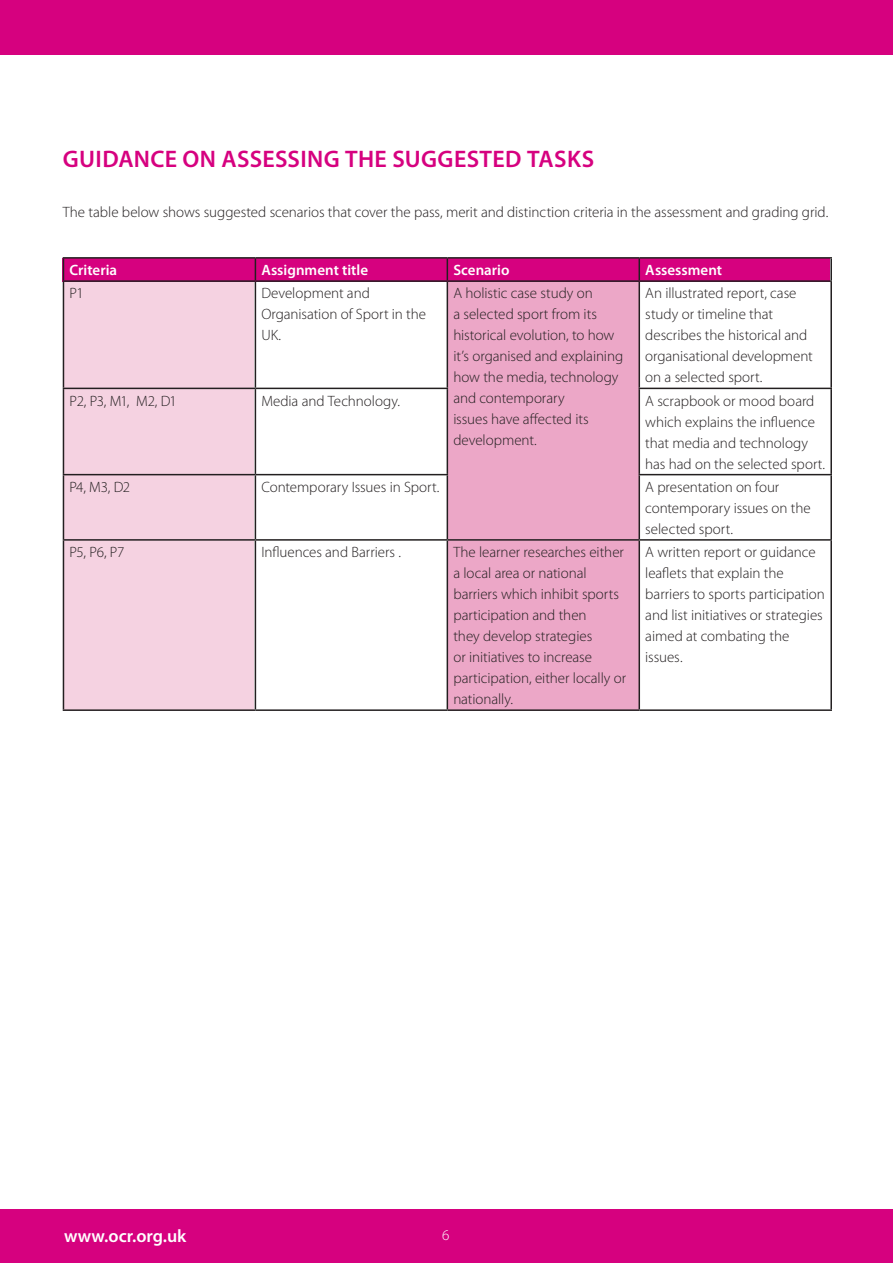
<style>
.page{position:relative;width:893px;height:1263px;background:#fff}
.page>*{position:absolute;margin:0;border:0;box-sizing:border-box;transform-origin:0 0}
.subhead{font:600 24px "Myriad Pro";letter-spacing:.015em;color:#d6017f}
.t1{font:600 18px "Myriad Pro";color:#fff}
.body{font:300 15px/21px "Myriad Pro";letter-spacing:-.005em;color:#231f20}
.body-2{font:600 15px "Myriad Pro";color:#fff}
.t2{font:300 15px "Myriad Pro";color:#fff}
</style>
<div class="page">
<div style="left:0;top:1209px;width:893px;height:54px;background:#d6017f"></div>
<div style="left:0;top:0;width:893px;height:54px;background:#d6017f"></div>
<div style="left:449px;top:282px;width:190px;height:429px;background:#eca7c7"></div>
<div style="left:64px;top:282px;width:190px;height:429px;background:#f5d2e1"></div>
<div style="left:63px;top:258px;width:767px;height:24px;background:#d6017f"></div>
<svg style="left:255px;top:259px;width:1px;height:21px"></svg>
<svg style="left:447px;top:259px;width:1px;height:21px"></svg>
<hr style="left:638px;top:259px;width:2px;height:21px;background:#231f20">
<hr style="left:63px;top:282px;width:1px;height:106px;background:#231f20">
<hr style="left:255px;top:282px;width:1px;height:106px;background:#231f20">
<hr style="left:447px;top:282px;width:1px;height:106px;background:#231f20">
<hr style="left:638px;top:282px;width:2px;height:106px;background:#231f20">
<hr style="left:830px;top:282px;width:2px;height:106px;background:#231f20">
<hr style="left:63px;top:388px;width:192px;height:1px;background:#231f20">
<hr style="left:63px;top:389px;width:1px;height:85px;background:#231f20">
<hr style="left:255px;top:388px;width:193px;height:1px;background:#231f20">
<hr style="left:255px;top:389px;width:1px;height:85px;background:#231f20">
<hr style="left:447px;top:389px;width:1px;height:85px;background:#231f20">
<hr style="left:638px;top:388px;width:194px;height:1px;background:#231f20">
<hr style="left:638px;top:389px;width:2px;height:85px;background:#231f20">
<hr style="left:830px;top:389px;width:2px;height:85px;background:#231f20">
<hr style="left:63px;top:474px;width:192px;height:1px;background:#231f20">
<hr style="left:63px;top:475px;width:1px;height:64px;background:#231f20">
<hr style="left:255px;top:474px;width:193px;height:1px;background:#231f20">
<hr style="left:255px;top:475px;width:1px;height:64px;background:#231f20">
<hr style="left:447px;top:475px;width:1px;height:64px;background:#231f20">
<hr style="left:638px;top:474px;width:194px;height:1px;background:#231f20">
<hr style="left:638px;top:475px;width:2px;height:64px;background:#231f20">
<hr style="left:830px;top:475px;width:2px;height:64px;background:#231f20">
<hr style="left:63px;top:539px;width:192px;height:2px;background:#231f20">
<hr style="left:63px;top:541px;width:1px;height:168px;background:#231f20">
<hr style="left:255px;top:539px;width:192px;height:2px;background:#231f20">
<hr style="left:255px;top:541px;width:1px;height:168px;background:#231f20">
<hr style="left:447px;top:539px;width:192px;height:2px;background:#231f20">
<hr style="left:447px;top:541px;width:1px;height:168px;background:#231f20">
<hr style="left:639px;top:539px;width:193px;height:2px;background:#231f20">
<hr style="left:638px;top:541px;width:2px;height:168px;background:#231f20">
<hr style="left:830px;top:541px;width:2px;height:168px;background:#231f20">
<hr style="left:63px;top:709px;width:192px;height:2px;background:#231f20">
<hr style="left:255px;top:709px;width:192px;height:2px;background:#231f20">
<hr style="left:447px;top:709px;width:192px;height:2px;background:#231f20">
<hr style="left:639px;top:709px;width:193px;height:2px;background:#231f20">
<hr style="left:63px;top:257px;width:192px;height:2px;background:#231f20">
<svg style="left:63px;top:259px;width:1px;height:21px"></svg>
<hr style="left:255px;top:257px;width:192px;height:2px;background:#231f20">
<hr style="left:447px;top:257px;width:192px;height:2px;background:#231f20">
<hr style="left:639px;top:257px;width:193px;height:2px;background:#231f20">
<hr style="left:830px;top:259px;width:2px;height:21px;background:#231f20">
<hr style="left:63px;top:280px;width:192px;height:2px;background:#231f20">
<hr style="left:255px;top:280px;width:192px;height:2px;background:#231f20">
<hr style="left:447px;top:280px;width:192px;height:2px;background:#231f20">
<hr style="left:639px;top:280px;width:193px;height:2px;background:#231f20">
<p class="subhead" style="left:63px;top:143px;width:533px">GUIDANCE ON ASSESSING THE SUGGESTED TASKS</p>
<p class="body" style="left:63px;top:202px;width:767px">The table below shows suggested scenarios that cover the pass, merit and distinction criteria in the assessment and grading grid.</p>
<p class="body-2" style="left:69px;top:260px;width:49px">Criteria</p>
<p class="body-2" style="left:261px;top:260px;width:108px">Assignment title</p>
<p class="body-2" style="left:453px;top:260px;width:58px">Scenario</p>
<p class="body-2" style="left:645px;top:260px;width:78px">Assessment</p>
<p class="body" style="left:69px;top:283px;width:16px">P1</p>
<p class="body" style="left:261px;top:283px;width:166px">Development and<br>Organisation of Sport in the<br>UK.</p>
<p class="body" style="left:453px;top:283px;width:171px">A holistic case study on<br>a selected sport from its historical evolution, to how it’s organised and explaining how the media, technology and contemporary<br>issues have affected its development.</p>
<p class="body" style="left:645px;top:283px;width:169px">An illustrated report, case study or timeline that describes the historical and organisational development on a selected sport.</p>
<p class="body" style="left:69px;top:390px;width:109px">P2, P3, M1, M2, D1</p>
<p class="body" style="left:261px;top:390px;width:140px">Media and Technology.</p>
<p class="body" style="left:645px;top:390px;width:181px">A scrapbook or mood board which explains the influence that media and technology has had on the selected sport.</p>
<p class="body" style="left:69px;top:477px;width:62px">P4, M3, D2</p>
<p class="body" style="left:261px;top:477px;width:179px">Contemporary Issues in Sport.</p>
<p class="body" style="left:645px;top:477px;width:167px">A presentation on four contemporary issues on the selected sport.</p>
<p class="body" style="left:69px;top:542px;width:56px">P5, P6, P7</p>
<p class="body" style="left:261px;top:542px;width:141px">Influences and Barriers .</p>
<p class="body" style="left:453px;top:542px;width:174px">The learner researches either a local area or national barriers which inhibit sports participation and then<br>they develop strategies<br>or initiatives to increase participation, either locally or nationally.</p>
<p class="body" style="left:645px;top:542px;width:181px">A written report or guidance leaflets that explain the barriers to sports participation and list initiatives or strategies aimed at combating the issues.</p>
<p class="t1" style="left:64px;top:1225px;width:124px">www.ocr.org.uk</p>
<p class="t2" style="left:442px;top:1226px;width:9px">6</p>
</div>
